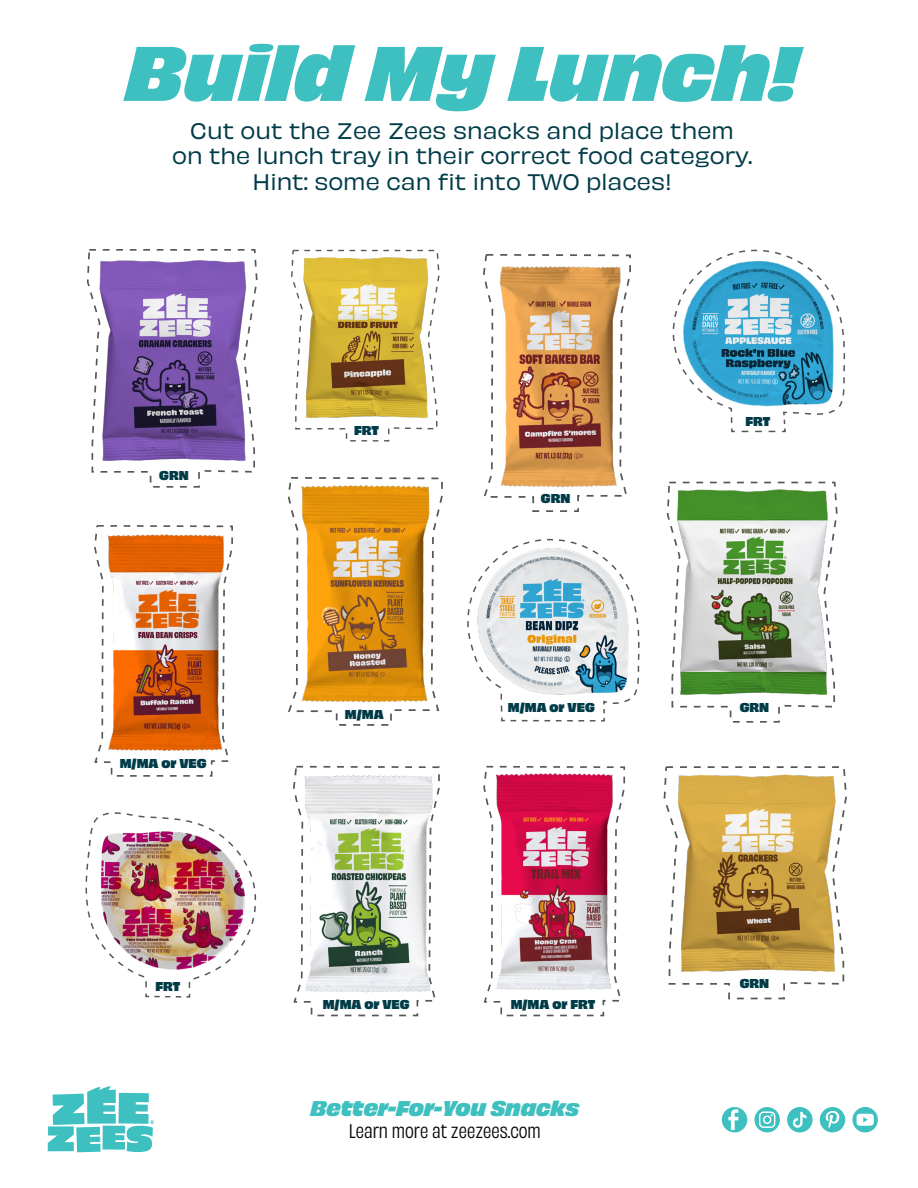
<style>
.page{position:relative;width:918px;height:1188px;background:#fff}
.page>*{position:absolute;margin:0;border:0;box-sizing:border-box;transform-origin:0 0}
.t1{font:italic 72px "Obviously Blck";color:#3dc0bf}
.t2{font:21px/25.2px "Obviously";color:#003b48;text-align:center}
.t3{font:italic 19.95px "Obviously Blck";color:#3dc0bf}
.t4{font:18.3px "Obviously Narw";color:#050504}
.t5{font:12px "Obviously Blck";color:#003b48}
</style>
<div class="page">
<div style="left:820px;top:1107px;width:25px;height:25px;background:#3dc0bf;border-radius:50%"></div>
<svg style="left:825px;top:1110px;width:14px;height:19px"></svg>
<div style="left:852px;top:1107px;width:26px;height:25px;background:#3dc0bf;border-radius:50%"></div>
<svg style="left:856px;top:1114px;width:18px;height:12px"></svg>
<svg style="left:754px;top:1107px;width:26px;height:25px"></svg>
<svg style="left:759px;top:1111px;width:16px;height:17px"></svg>
<div style="left:722px;top:1107px;width:25px;height:25px;background:#3dc0bf;border-radius:50%"></div>
<svg style="left:728px;top:1109px;width:10px;height:21px"></svg>
<svg style="left:787px;top:1107px;width:26px;height:25px"></svg>
<svg style="left:48px;top:1086px;width:106px;height:66px"></svg>
<img style="left:85px;top:812px;width:172px;height:186px">
<svg style="left:672px;top:249px;width:174px;height:184px"></svg>
<svg style="left:86px;top:249px;width:172px;height:239px"></svg>
<svg style="left:666px;top:481px;width:172px;height:242px"></svg>
<svg style="left:663px;top:766px;width:184px;height:234px"></svg>
<svg style="left:291px;top:249px;width:149px;height:193px"></svg>
<svg style="left:483px;top:254px;width:148px;height:258px"></svg>
<svg style="left:287px;top:477px;width:156px;height:249px"></svg>
<svg style="left:94px;top:525px;width:139px;height:252px"></svg>
<svg style="left:293px;top:765px;width:147px;height:252px"></svg>
<svg style="left:483px;top:765px;width:143px;height:252px"></svg>
<svg style="left:467px;top:538px;width:173px;height:184px"></svg>
<h1 class="t1" style="left:126px;top:16px;width:674px">Build My Lunch!</h1>
<p class="t2" style="left:172px;top:117px;width:582px">Cut out the Zee Zees snacks and place them<br>on the lunch tray in their correct food category.<br>Hint: some can fit into TWO places!</p>
<p class="t5" style="left:159px;top:466px;width:31px">GRN</p>
<p class="t5" style="left:120px;top:754px;width:88px">M/MA or VEG</p>
<p class="t5" style="left:155px;top:976px;width:26px">FRT</p>
<p class="t5" style="left:354px;top:421px;width:26px">FRT</p>
<p class="t5" style="left:345px;top:705px;width:40px">M/MA</p>
<p class="t5" style="left:541px;top:489px;width:31px">GRN</p>
<p class="t5" style="left:508px;top:698px;width:88px">M/MA or VEG</p>
<p class="t5" style="left:323px;top:995px;width:88px">M/MA or VEG</p>
<p class="t5" style="left:511px;top:995px;width:86px">M/MA or FRT</p>
<p class="t3" style="left:311px;top:1092px;width:270px">Better-For-You Snacks</p>
<p class="t4" style="left:349px;top:1118px;width:194px">Learn more at zeezees.com</p>
<p class="t5" style="left:745px;top:412px;width:26px">FRT</p>
<p class="t5" style="left:740px;top:698px;width:31px">GRN</p>
<p class="t5" style="left:740px;top:974px;width:31px">GRN</p>
</div>
